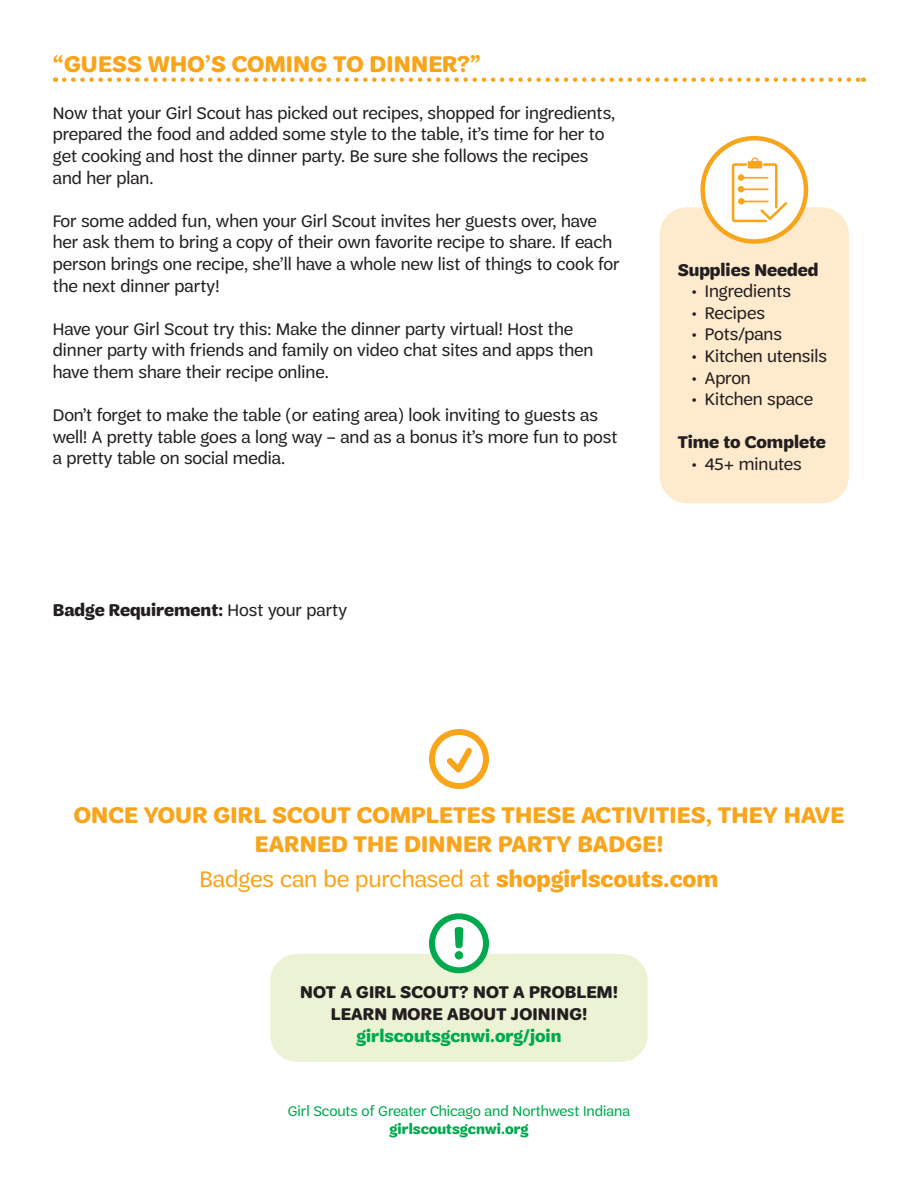
<style>
.page{position:relative;width:918px;height:1188px;background:#fff}
.page>*{position:absolute;margin:0;border:0;box-sizing:border-box;transform-origin:0 0}
.t1{font:700 24px/28.8px "Trefoil Sans";letter-spacing:.01em;color:#f9a51b;text-align:center}
.t2{font:24px "Trefoil Sans";color:#f9a51b}
.Body{font:18px/21.6px "Trefoil Sans";color:#231f20}
.Body-2{font:700 18px "Trefoil Sans";letter-spacing:.005em;color:#231f20}
.t3{font:700 18px "Trefoil Sans";color:#00a94e}
.t4{font:15px "Trefoil Sans";color:#00a94e}
.t5{font:700 15px "Trefoil Sans";color:#00a94e}
.s1{font-weight:400}
.s2{font-weight:700}
</style>
<div class="page">
<svg style="left:441px;top:747px;width:36px;height:32px"></svg>
<div style="left:429px;top:729px;width:60px;height:60px;border:6px solid #f9a51b;border-radius:50%"></div>
<div style="left:270px;top:954px;width:378px;height:108px;background:#ecf3d4;border-radius:27px"></div>
<svg style="left:432px;top:916px;width:54px;height:54px"></svg>
<div style="left:429px;top:913px;width:60px;height:60px;border:6px solid #00a94e;border-radius:50%"></div>
<svg style="left:455px;top:927px;width:8px;height:33px"></svg>
<svg style="left:64px;top:77px;width:800px;height:5px"></svg>
<div style="left:660px;top:207px;width:189px;height:296px;background:#feeacc;border-radius:27px"></div>
<svg style="left:703px;top:138px;width:103px;height:104px"></svg>
<div style="left:700px;top:136px;width:108px;height:108px;border:4px solid #f9a51b;border-radius:50%"></div>
<svg style="left:732px;top:157px;width:55px;height:65px"></svg>
<p class="t1" style="left:53px;top:50px;width:430px">“GUESS WHO’S COMING TO DINNER?”</p>
<p class="Body" style="left:53px;top:102px;width:564px">Now that your Girl Scout has picked out recipes, shopped for ingredients, prepared the food and added some style to the table, it’s time for her to get cooking and host the dinner party. Be sure she follows the recipes and her plan.</p>
<p class="Body" style="left:53px;top:210px;width:568px">For some added fun, when your Girl Scout invites her guests over, have her ask them to bring a copy of their own favorite recipe to share. If each person brings one recipe, she’ll have a whole new list of things to cook for the next dinner party!</p>
<p class="Body" style="left:53px;top:318px;width:542px">Have your Girl Scout try this: Make the dinner party virtual! Host the dinner party with friends and family on video chat sites and apps then have them share their recipe online.</p>
<p class="Body" style="left:53px;top:404px;width:566px">Don’t forget to make the table (or eating area) look inviting to guests as well! A pretty table goes a long way – and as a bonus it’s more fun to post a pretty table on social media.</p>
<p class="Body-2" style="left:53px;top:600px;width:296px">Badge Requirement: <span class="s1">Host your party</span></p>
<p class="Body-2" style="left:678px;top:260px;width:142px">Supplies Needed</p>
<p class="Body" style="left:691px;top:281px;width:101px">• Ingredients</p>
<p class="Body" style="left:691px;top:302px;width:75px">• Recipes</p>
<p class="Body" style="left:691px;top:324px;width:92px">• Pots/pans</p>
<p class="Body" style="left:691px;top:345px;width:137px">• Kitchen utensils</p>
<p class="Body" style="left:691px;top:367px;width:61px">• Apron</p>
<p class="Body" style="left:691px;top:389px;width:123px">• Kitchen space</p>
<p class="Body-2" style="left:678px;top:432px;width:149px">Time to Complete</p>
<p class="Body" style="left:691px;top:453px;width:112px">• 45+ minutes</p>
<p class="t1" style="left:74px;top:801px;width:772px">ONCE YOUR GIRL SCOUT COMPLETES THESE ACTIVITIES, THEY HAVE<br>EARNED THE DINNER PARTY BADGE!</p>
<p class="t2" style="left:199px;top:866px;width:521px">Badges can be purchased at <span class="s2">shopgirlscouts.com</span></p>
<p class="Body-2" style="left:300px;top:982px;width:319px">NOT A GIRL SCOUT? NOT A PROBLEM!</p>
<p class="Body-2" style="left:331px;top:1004px;width:258px">LEARN MORE ABOUT JOINING!</p>
<p class="t3" style="left:357px;top:1026px;width:206px">girlscoutsgcnwi.org/join</p>
<p class="t4" style="left:288px;top:1103px;width:344px">Girl Scouts of Greater Chicago and Northwest Indiana</p>
<p class="t5" style="left:390px;top:1121px;width:140px">girlscoutsgcnwi.org</p>
</div>
